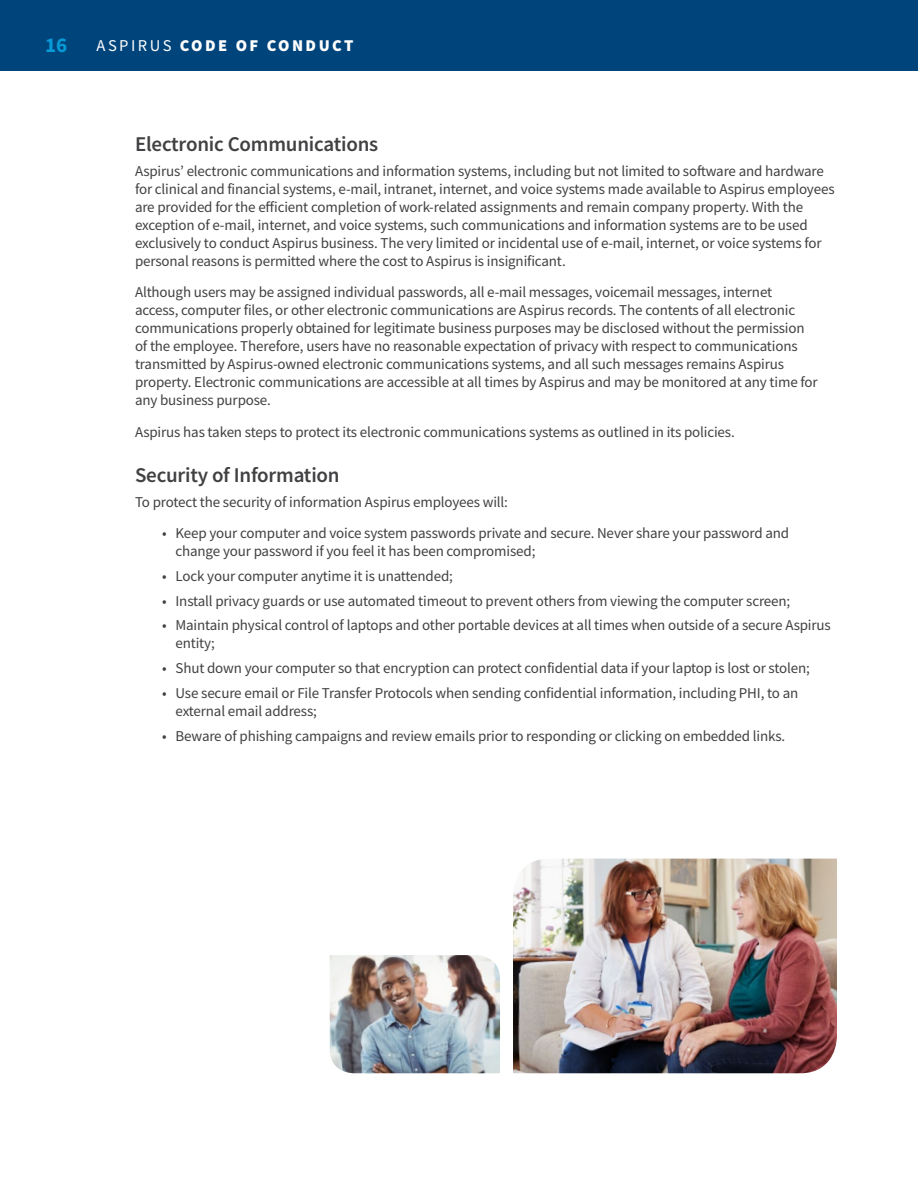
<style>
.page{position:relative;width:918px;height:1188px;background:#fff}
.page>*{position:absolute;margin:0;border:0;box-sizing:border-box;transform-origin:0 0}
.t1{font:600 21px "Source Sans Pro";letter-spacing:-.01em;color:#414042}
.t2{font:700 21px "Source Sans Pro";color:#079bd7}
.t3{font:900 16.5px "Source Sans Pro";letter-spacing:.15em;color:#fff}
.t4{font:15px/18px "Source Sans Pro";letter-spacing:-.01em;color:#414042}
.s1{font-weight:400}
</style>
<div class="page">
<div style="left:0;top:0;width:918px;height:71px;background:#00447c"></div>
<img style="left:330px;top:955px;width:170px;height:118px">
<img style="left:513px;top:859px;width:324px;height:214px">
<h1 class="t2" style="left:45px;top:31px;width:24px">16</h1>
<p class="t3" style="left:97px;top:34px;width:258px"><span class="s1">ASPIRUS</span> CODE OF CONDUCT</p>
<h1 class="t1" style="left:135px;top:130px;width:245px">Electronic Communications</h1>
<p class="t4" style="left:135px;top:161px;width:701px">Aspirus’ electronic communications and information systems, including but not limited to software and hardware for clinical and financial systems, e-mail, intranet, internet, and voice systems made available to Aspirus employees are provided for the efficient completion of work-related assignments and remain company property. With the exception of e-mail, internet, and voice systems, such communications and information systems are to be used exclusively to conduct Aspirus business. The very limited or incidental use of e-mail, internet, or voice systems for personal reasons is permitted where the cost to Aspirus is insignificant.</p>
<p class="t4" style="left:135px;top:283px;width:684px">Although users may be assigned individual passwords, all e-mail messages, voicemail messages, internet access, computer files, or other electronic communications are Aspirus records. The contents of all electronic communications properly obtained for legitimate business purposes may be disclosed without the permission of the employee. Therefore, users have no reasonable expectation of privacy with respect to communications transmitted by Aspirus-owned electronic communications systems, and all such messages remains Aspirus property. Electronic communications are accessible at all times by Aspirus and may be monitored at any time for any business purpose.</p>
<p class="t4" style="left:135px;top:422px;width:601px">Aspirus has taken steps to protect its electronic communications systems as outlined in its policies.</p>
<h1 class="t1" style="left:135px;top:461px;width:206px">Security of Information</h1>
<p class="t4" style="left:135px;top:493px;width:375px">To protect the security of information Aspirus employees will:</p>
<p class="t4" style="left:176px;top:524px;width:615px;text-indent:-14px">• Keep your computer and voice system passwords private and secure. Never share your password and change your password if you feel it has been compromised;</p>
<p class="t4" style="left:162px;top:567px;width:293px">• Lock your computer anytime it is unattended;</p>
<p class="t4" style="left:162px;top:592px;width:630px">• Install privacy guards or use automated timeout to prevent others from viewing the computer screen;</p>
<p class="t4" style="left:176px;top:616px;width:657px;text-indent:-14px">• Maintain physical control of laptops and other portable devices at all times when outside of a secure Aspirus entity;</p>
<p class="t4" style="left:162px;top:659px;width:649px">• Shut down your computer so that encryption can protect confidential data if your laptop is lost or stolen;</p>
<p class="t4" style="left:176px;top:684px;width:624px;text-indent:-14px">• Use secure email or File Transfer Protocols when sending confidential information, including PHI, to an external email address;</p>
<p class="t4" style="left:162px;top:727px;width:625px">• Beware of phishing campaigns and review emails prior to responding or clicking on embedded links.</p>
</div>
